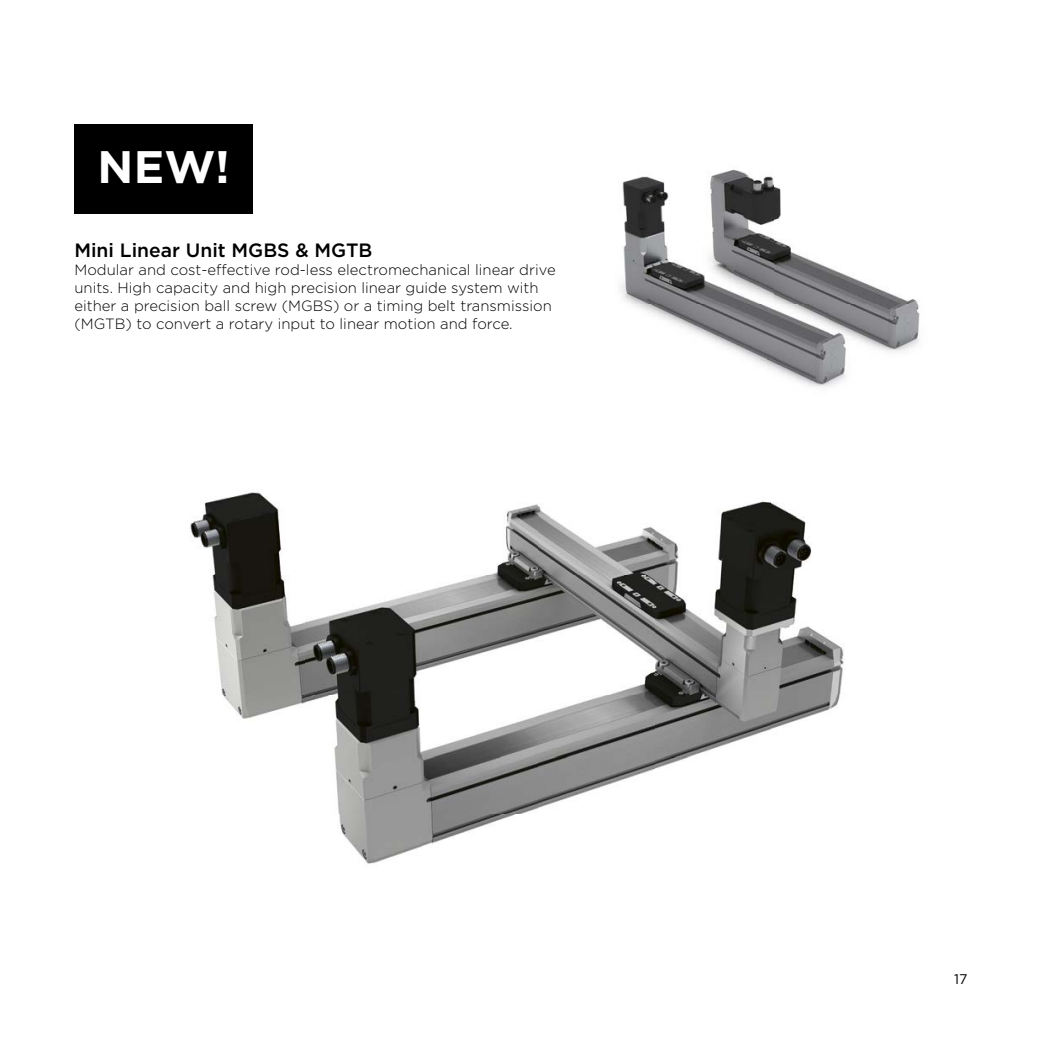
<style>
.page{position:relative;width:1042px;height:1042px;background:#fff}
.page>*{position:absolute;margin:0;border:0;box-sizing:border-box;transform-origin:0 0}
.t1{font:700 45.5px "Gotham";color:#fff}
.t2{font:500 19.25px "Gotham";color:#000}
.t3{font:300 14.88px/17.8px "Gotham";color:#000}
.t4{font:14px "Gotham";color:#000}
</style>
<div class="page">
<div style="left:74px;top:124px;width:179px;height:89px;background:#000"></div>
<img style="left:621px;top:169px;width:299px;height:218px">
<img style="left:189px;top:492px;width:656px;height:372px">
<h1 class="t1" style="left:97px;top:137px;width:134px">NEW!</h1>
<p class="t2" style="left:74px;top:238px;width:300px">Mini Linear Unit MGBS &amp; MGTB</p>
<p class="t3" style="left:74px;top:261px;width:483px">Modular and cost-effective rod-less electromechanical linear drive units. High capacity and high precision linear guide system with either a precision ball screw (MGBS) or a timing belt transmission (MGTB) to convert a rotary input to linear motion and force.</p>
<p class="t4" style="left:954px;top:970px;width:15px">17</p>
</div>
